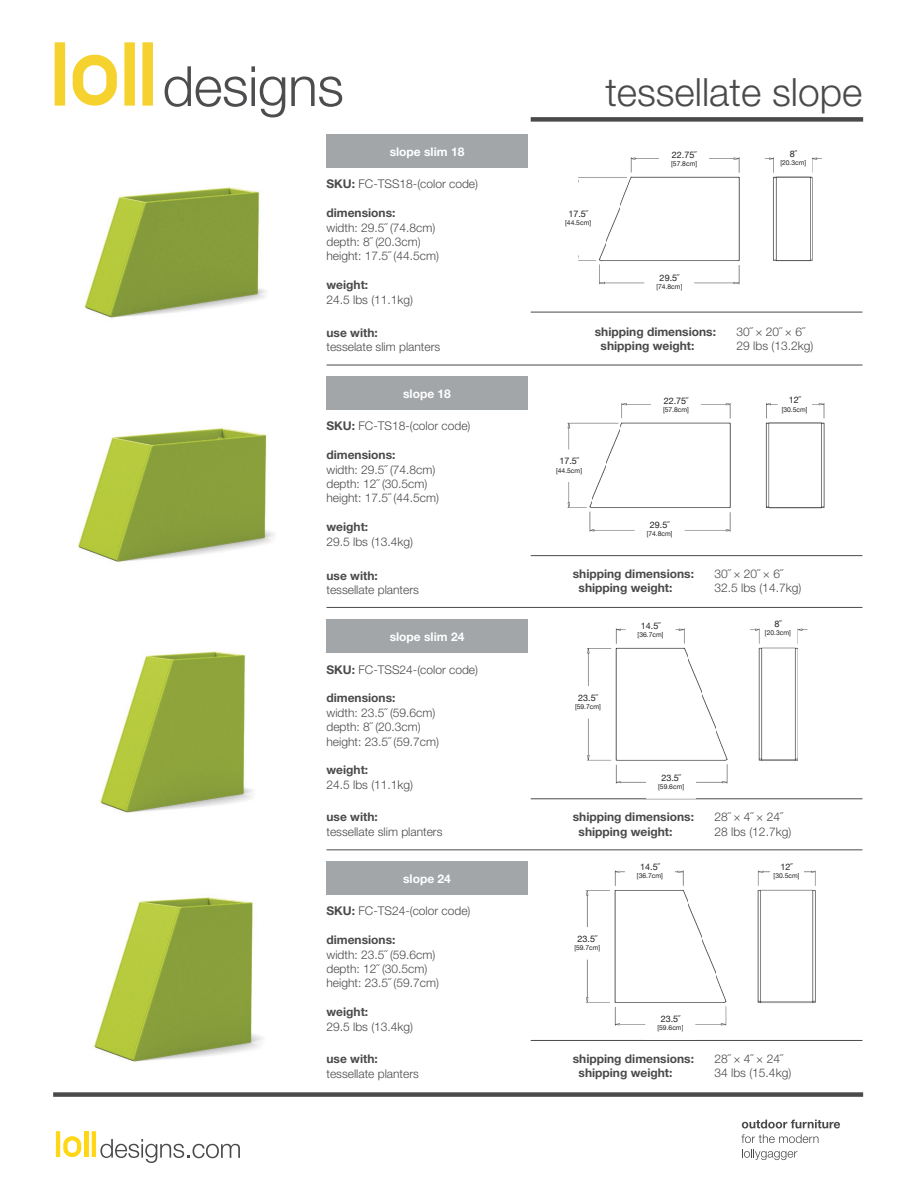
<style>
.page{position:relative;width:918px;height:1188px;background:#fff}
.page>*{position:absolute;margin:0;border:0;box-sizing:border-box;transform-origin:0 0}
.t1{font:300 39px "Helvetica Neue";color:#4a4a4c}
.t2{font:300 12px "Helvetica Neue";color:#4a4a4c}
.t3{font:700 12px "Helvetica Neue";color:#4a4a4c}
.t4{font:700 12px "Helvetica Neue";color:#fff}
.t5{font:9px "Helvetica Neue";color:#231f20}
.t6{font:6.75px "Helvetica Neue";color:#231f20}
.s1{font-weight:700}
</style>
<div class="page">
<div style="left:531px;top:117px;width:332px;height:5px;background:#4a4a4c"></div>
<div style="left:53px;top:1092px;width:810px;height:5px;background:#4a4a4c"></div>
<div style="left:124px;top:42px;width:11px;height:64px;background:#f6d22f"></div>
<div style="left:55px;top:42px;width:10px;height:64px;background:#f6d22f"></div>
<div style="left:142px;top:42px;width:11px;height:64px;background:#f6d22f"></div>
<svg style="left:73px;top:55px;width:44px;height:51px"></svg>
<div style="left:84px;top:1131px;width:5px;height:26px;background:#ffd716"></div>
<hr style="left:56px;top:1131px;width:4px;height:26px;background:#ffd716">
<hr style="left:92px;top:1131px;width:4px;height:26px;background:#ffd716">
<svg style="left:63px;top:1136px;width:18px;height:21px"></svg>
<svg style="left:100px;top:1139px;width:140px;height:24px"></svg>
<svg style="left:742px;top:1120px;width:98px;height:8px"></svg>
<svg style="left:741px;top:1134px;width:78px;height:9px"></svg>
<svg style="left:742px;top:1149px;width:55px;height:11px"></svg>
<hr style="left:326px;top:365px;width:536px;height:1px;background:#4a4a4c">
<hr style="left:326px;top:850px;width:536px;height:1px;background:#4a4a4c">
<hr style="left:326px;top:607px;width:536px;height:1px;background:#4a4a4c">
<hr style="left:531px;top:312px;width:331px;height:1px;background:#4a4a4c">
<hr style="left:531px;top:555px;width:331px;height:1px;background:#4a4a4c">
<hr style="left:531px;top:799px;width:331px;height:1px;background:#4a4a4c">
<hr style="left:531px;top:1040px;width:331px;height:1px;background:#4a4a4c">
<svg style="left:164px;top:66px;width:178px;height:51px"></svg>
<div style="left:326px;top:619px;width:202px;height:34px;background:#a2a6a9"></div>
<div style="left:326px;top:861px;width:202px;height:34px;background:#a2a6a9"></div>
<div style="left:326px;top:134px;width:202px;height:34px;background:#a2a6a9"></div>
<div style="left:326px;top:376px;width:202px;height:34px;background:#a2a6a9"></div>
<svg style="left:578px;top:157px;width:244px;height:128px"></svg>
<svg style="left:586px;top:628px;width:222px;height:156px"></svg>
<svg style="left:567px;top:403px;width:258px;height:129px"></svg>
<svg style="left:585px;top:870px;width:231px;height:156px"></svg>
<img style="left:84px;top:187px;width:182px;height:131px">
<img style="left:78px;top:428px;width:197px;height:134px">
<img style="left:100px;top:651px;width:153px;height:162px">
<img style="left:94px;top:897px;width:169px;height:165px">
<div style="left:659px;top:143px;width:50px;height:32px;background:#fff"></div>
<div style="left:553px;top:202px;width:50px;height:32px;background:#fff"></div>
<div style="left:645px;top:266px;width:49px;height:32px;background:#fff"></div>
<div style="left:651px;top:390px;width:50px;height:31px;background:#fff"></div>
<div style="left:544px;top:450px;width:50px;height:32px;background:#fff"></div>
<div style="left:635px;top:514px;width:49px;height:31px;background:#fff"></div>
<div style="left:626px;top:614px;width:49px;height:32px;background:#fff"></div>
<div style="left:563px;top:686px;width:50px;height:32px;background:#fff"></div>
<div style="left:646px;top:767px;width:50px;height:31px;background:#fff"></div>
<div style="left:625px;top:855px;width:50px;height:32px;background:#fff"></div>
<div style="left:563px;top:927px;width:49px;height:32px;background:#fff"></div>
<div style="left:646px;top:1008px;width:49px;height:32px;background:#fff"></div>
<div style="left:770px;top:861px;width:33px;height:21px;background:#fff"></div>
<div style="left:778px;top:395px;width:33px;height:21px;background:#fff"></div>
<div style="left:777px;top:148px;width:33px;height:21px;background:#fff"></div>
<div style="left:761px;top:618px;width:34px;height:21px;background:#fff"></div>
<p class="t4" style="left:390px;top:144px;width:76px">slope slim 18</p>
<p class="t2" style="left:326px;top:177px;width:153px"><span class="s1">SKU:</span> FC-TSS18-(color code)</p>
<p class="t3" style="left:326px;top:206px;width:71px">dimensions:</p>
<p class="t2" style="left:326px;top:220px;width:110px">width: 29.5˝ (74.8cm)</p>
<p class="t2" style="left:326px;top:234px;width:96px">depth: 8˝ (20.3cm)</p>
<p class="t2" style="left:326px;top:249px;width:114px">height: 17.5˝ (44.5cm)</p>
<p class="t3" style="left:326px;top:278px;width:43px">weight:</p>
<p class="t2" style="left:326px;top:292px;width:88px">24.5 lbs (11.1kg)</p>
<p class="t3" style="left:326px;top:325px;width:53px">use with:</p>
<p class="t2" style="left:326px;top:339px;width:115px">tesselate slim planters</p>
<p class="t4" style="left:403px;top:386px;width:49px">slope 18</p>
<p class="t2" style="left:326px;top:419px;width:146px"><span class="s1">SKU:</span> FC-TS18-(color code)</p>
<p class="t3" style="left:326px;top:448px;width:71px">dimensions:</p>
<p class="t2" style="left:326px;top:462px;width:110px">width: 29.5˝ (74.8cm)</p>
<p class="t2" style="left:326px;top:476px;width:102px">depth: 12˝ (30.5cm)</p>
<p class="t2" style="left:326px;top:491px;width:114px">height: 17.5˝ (44.5cm)</p>
<p class="t3" style="left:326px;top:520px;width:43px">weight:</p>
<p class="t2" style="left:326px;top:534px;width:88px">29.5 lbs (13.4kg)</p>
<p class="t3" style="left:326px;top:568px;width:53px">use with:</p>
<p class="t2" style="left:326px;top:583px;width:94px">tessellate planters</p>
<p class="t4" style="left:390px;top:629px;width:76px">slope slim 24</p>
<p class="t2" style="left:326px;top:662px;width:153px"><span class="s1">SKU:</span> FC-TSS24-(color code)</p>
<p class="t3" style="left:326px;top:691px;width:71px">dimensions:</p>
<p class="t2" style="left:326px;top:705px;width:110px">width: 23.5˝ (59.6cm)</p>
<p class="t2" style="left:326px;top:720px;width:96px">depth: 8˝ (20.3cm)</p>
<p class="t2" style="left:326px;top:734px;width:114px">height: 23.5˝ (59.7cm)</p>
<p class="t3" style="left:326px;top:763px;width:43px">weight:</p>
<p class="t2" style="left:326px;top:777px;width:88px">24.5 lbs (11.1kg)</p>
<p class="t3" style="left:326px;top:810px;width:53px">use with:</p>
<p class="t2" style="left:326px;top:824px;width:117px">tessellate slim planters</p>
<p class="t4" style="left:403px;top:871px;width:49px">slope 24</p>
<p class="t2" style="left:326px;top:904px;width:146px"><span class="s1">SKU:</span> FC-TS24-(color code)</p>
<p class="t3" style="left:326px;top:932px;width:71px">dimensions:</p>
<p class="t2" style="left:326px;top:947px;width:110px">width: 23.5˝ (59.6cm)</p>
<p class="t2" style="left:326px;top:961px;width:102px">depth: 12˝ (30.5cm)</p>
<p class="t2" style="left:326px;top:976px;width:114px">height: 23.5˝ (59.7cm)</p>
<p class="t3" style="left:326px;top:1004px;width:43px">weight:</p>
<p class="t2" style="left:326px;top:1019px;width:88px">29.5 lbs (13.4kg)</p>
<p class="t3" style="left:326px;top:1052px;width:53px">use with:</p>
<p class="t2" style="left:326px;top:1066px;width:94px">tessellate planters</p>
<p class="t1" style="left:605px;top:68px;width:259px">tessellate slope</p>
<p class="t5" style="left:672px;top:148px;width:26px">22.75˝</p>
<p class="t6" style="left:671px;top:158px;width:28px">[57.8cm]</p>
<p class="t5" style="left:790px;top:147px;width:9px">8˝</p>
<p class="t6" style="left:780px;top:157px;width:28px">[20.3cm]</p>
<p class="t5" style="left:568px;top:207px;width:21px">17.5˝</p>
<p class="t6" style="left:565px;top:218px;width:28px">[44.5cm]</p>
<p class="t5" style="left:660px;top:271px;width:21px">29.5˝</p>
<p class="t6" style="left:656px;top:282px;width:28px">[74.8cm]</p>
<p class="t3" style="left:595px;top:324px;width:123px">shipping dimensions:</p>
<p class="t2" style="left:737px;top:324px;width:69px">30˝ × 20˝ × 6˝</p>
<p class="t3" style="left:601px;top:339px;width:95px">shipping weight:</p>
<p class="t2" style="left:737px;top:339px;width:78px">29 lbs (13.2kg)</p>
<p class="t5" style="left:559px;top:455px;width:21px">17.5˝</p>
<p class="t6" style="left:556px;top:465px;width:28px">[44.5cm]</p>
<p class="t5" style="left:664px;top:395px;width:26px">22.75˝</p>
<p class="t6" style="left:663px;top:405px;width:28px">[57.8cm]</p>
<p class="t5" style="left:650px;top:518px;width:21px">29.5˝</p>
<p class="t6" style="left:647px;top:529px;width:28px">[74.8cm]</p>
<p class="t5" style="left:789px;top:394px;width:14px">12˝</p>
<p class="t6" style="left:782px;top:404px;width:28px">[30.5cm]</p>
<p class="t3" style="left:573px;top:566px;width:123px">shipping dimensions:</p>
<p class="t2" style="left:715px;top:566px;width:69px">30˝ × 20˝ × 6˝</p>
<p class="t3" style="left:579px;top:581px;width:95px">shipping weight:</p>
<p class="t2" style="left:715px;top:581px;width:88px">32.5 lbs (14.7kg)</p>
<p class="t5" style="left:578px;top:691px;width:21px">23.5˝</p>
<p class="t6" style="left:575px;top:702px;width:28px">[59.7cm]</p>
<p class="t5" style="left:641px;top:619px;width:21px">14.5˝</p>
<p class="t6" style="left:638px;top:630px;width:28px">[36.7cm]</p>
<p class="t5" style="left:661px;top:771px;width:21px">23.5˝</p>
<p class="t6" style="left:658px;top:782px;width:28px">[59.6cm]</p>
<p class="t5" style="left:774px;top:617px;width:9px">8˝</p>
<p class="t6" style="left:765px;top:628px;width:28px">[20.3cm]</p>
<p class="t3" style="left:573px;top:810px;width:123px">shipping dimensions:</p>
<p class="t2" style="left:715px;top:810px;width:69px">28˝ × 4˝ × 24˝</p>
<p class="t3" style="left:579px;top:824px;width:95px">shipping weight:</p>
<p class="t2" style="left:715px;top:824px;width:78px">28 lbs (12.7kg)</p>
<p class="t5" style="left:578px;top:932px;width:21px">23.5˝</p>
<p class="t6" style="left:574px;top:943px;width:28px">[59.7cm]</p>
<p class="t5" style="left:640px;top:860px;width:21px">14.5˝</p>
<p class="t6" style="left:637px;top:871px;width:28px">[36.7cm]</p>
<p class="t5" style="left:661px;top:1013px;width:21px">23.5˝</p>
<p class="t6" style="left:657px;top:1023px;width:28px">[59.6cm]</p>
<p class="t5" style="left:781px;top:860px;width:14px">12˝</p>
<p class="t6" style="left:774px;top:871px;width:28px">[30.5cm]</p>
<p class="t3" style="left:573px;top:1051px;width:123px">shipping dimensions:</p>
<p class="t2" style="left:715px;top:1051px;width:69px">28˝ × 4˝ × 24˝</p>
<p class="t3" style="left:579px;top:1065px;width:95px">shipping weight:</p>
<p class="t2" style="left:715px;top:1066px;width:78px">34 lbs (15.4kg)</p>
</div>
